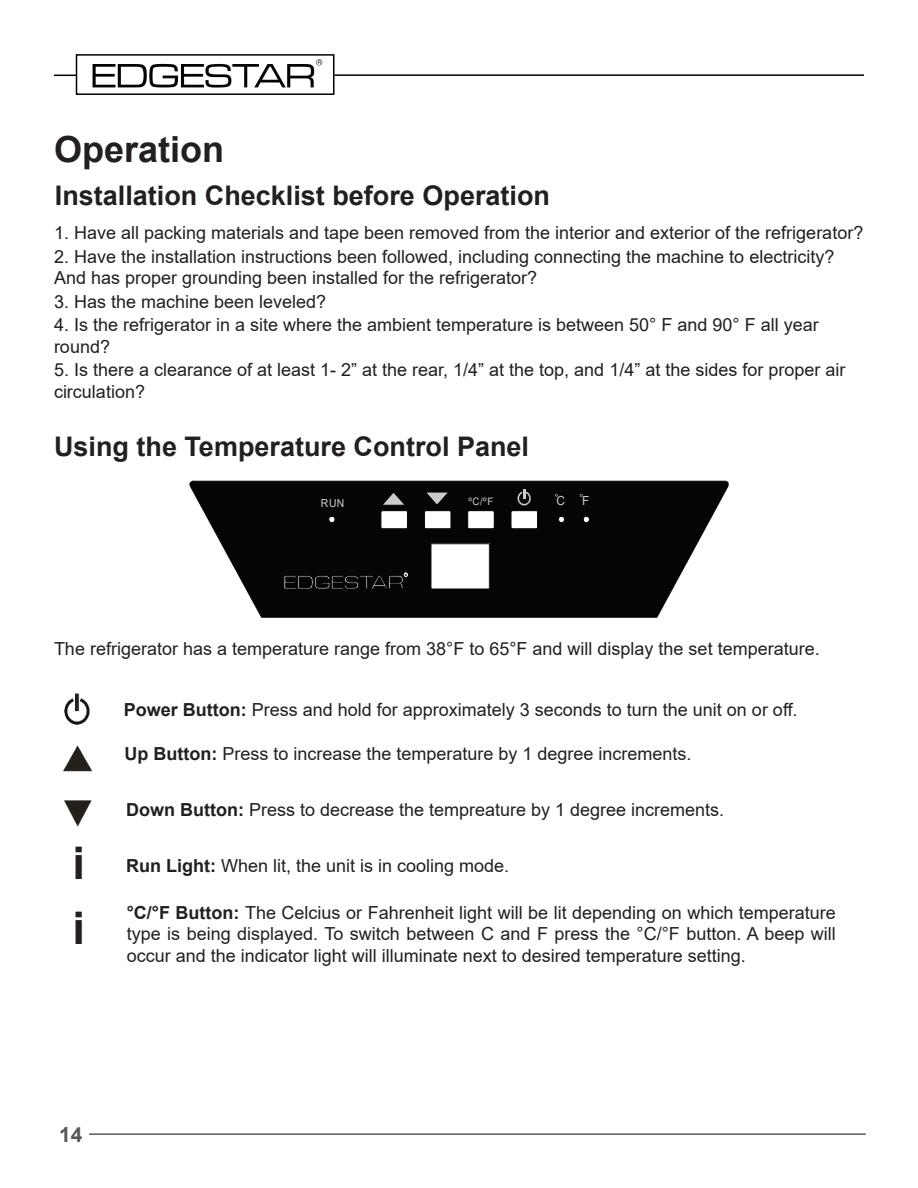
<style>
.page{position:relative;width:918px;height:1188px;background:#fff}
.page>*{position:absolute;margin:0;border:0;box-sizing:border-box;transform-origin:0 0}
.t1{font:700 45px "Arial";color:#231f20}
.Heading_1{font:700 36px "Arial";color:#231f20}
.TOC_Subhead_Text{font:700 27px "Arial";color:#231f20}
.t2{font:700 21px "Arial";color:#57585a}
.t3{font:18px/21.6px "Arial";color:#231f20}
.t4{font:12.45px "Arial";color:#cbcbcb;scale:.95 1}
.t5{font:10.95px "Arial";color:#cbcbcb;scale:.95 1}
.t6{font:10.35px "Arial";color:#cbcbcb;scale:.95 1}
.s1{font-weight:700}
</style>
<div class="page">
<svg style="left:93px;top:59px;width:229px;height:29px"></svg>
<hr style="left:89px;top:1133px;width:777px;height:2px;background:#57585a">
<hr style="left:334px;top:74px;width:530px;height:2px;background:#000">
<svg style="left:54px;top:75px;width:22px;height:1px"></svg>
<div style="left:76px;top:54px;width:258px;height:41px;border:2px solid #000"></div>
<img style="left:64px;top:693px;width:26px;height:32px">
<svg style="left:190px;top:481px;width:538px;height:136px;background:#282827"></svg>
<div style="left:431px;top:544px;width:58px;height:45px;background:#fff"></div>
<svg style="left:329px;top:516px;width:6px;height:7px"></svg>
<svg style="left:558px;top:516px;width:7px;height:7px"></svg>
<svg style="left:583px;top:516px;width:7px;height:7px"></svg>
<svg style="left:467px;top:510px;width:28px;height:19px"></svg>
<svg style="left:381px;top:492px;width:27px;height:37px"></svg>
<svg style="left:424px;top:492px;width:27px;height:37px"></svg>
<svg style="left:511px;top:489px;width:27px;height:40px"></svg>
<svg style="left:284px;top:573px;width:124px;height:16px;background:#1a1a1a"></svg>
<img style="left:63px;top:745px;width:30px;height:27px">
<img style="left:64px;top:800px;width:28px;height:27px">
<p class="Heading_1" style="left:54px;top:124px;width:172px">Operation</p>
<p class="TOC_Subhead_Text" style="left:55px;top:177px;width:497px">Installation Checklist before Operation</p>
<p class="t3" style="left:54px;top:222px;width:811px">1. Have all packing materials and tape been removed from the interior and exterior of the refrigerator?</p>
<p class="t3" style="left:54px;top:245px;width:782px">2. Have the installation instructions been followed, including connecting the machine to electricity?<br>And has proper grounding been installed for the refrigerator?</p>
<p class="t3" style="left:54px;top:290px;width:274px">3. Has the machine been leveled?</p>
<p class="t3" style="left:54px;top:314px;width:766px">4. Is the refrigerator in a site where the ambient temperature is between 50° F and 90° F all year round?</p>
<p class="t3" style="left:54px;top:359px;width:793px">5. Is there a clearance of at least 1- 2” at the rear, 1/4” at the top, and 1/4” at the sides for proper air circulation?</p>
<p class="TOC_Subhead_Text" style="left:54px;top:428px;width:477px">Using the Temperature Control Panel</p>
<p class="t5" style="left:321px;top:496px;width:26px">RUN</p>
<p class="t6" style="left:468px;top:494px;width:28px">ºC/ºF</p>
<p class="t4" style="left:557px;top:492px;width:10px">C</p>
<p class="t4" style="left:582px;top:492px;width:9px">F</p>
<p class="t3" style="left:54px;top:638px;width:767px">The refrigerator has a temperature range from 38°F to 65°F and will display the set temperature.</p>
<p class="t1" style="left:73px;top:831px;width:14px">i</p>
<p class="t1" style="left:73px;top:896px;width:14px">i</p>
<p class="t3" style="left:124px;top:699px;width:675px"><span class="s1">Power Button:</span> Press and hold for approximately 3 seconds to turn the unit on or off.</p>
<p class="t3" style="left:124px;top:743px;width:569px"><span class="s1">Up Button:</span> Press to increase the temperature by 1 degree increments.</p>
<p class="t3" style="left:126px;top:798px;width:600px"><span class="s1">Down Button:</span> Press to decrease the tempreature by 1 degree increments.</p>
<p class="t3" style="left:126px;top:855px;width:385px"><span class="s1">Run Light:</span> When lit, the unit is in cooling mode.</p>
<p class="t3" style="left:127px;top:901px;width:711px;text-align:justify"><span class="s1">°C/°F Button:</span> The Celcius or Fahrenheit light will be lit depending on which temperature type is being displayed. To switch between C and F press the °C/°F button. A beep will occur and the indicator light will illuminate next to desired temperature setting.</p>
<p class="t2" style="left:59px;top:1120px;width:25px">14</p>
</div>
